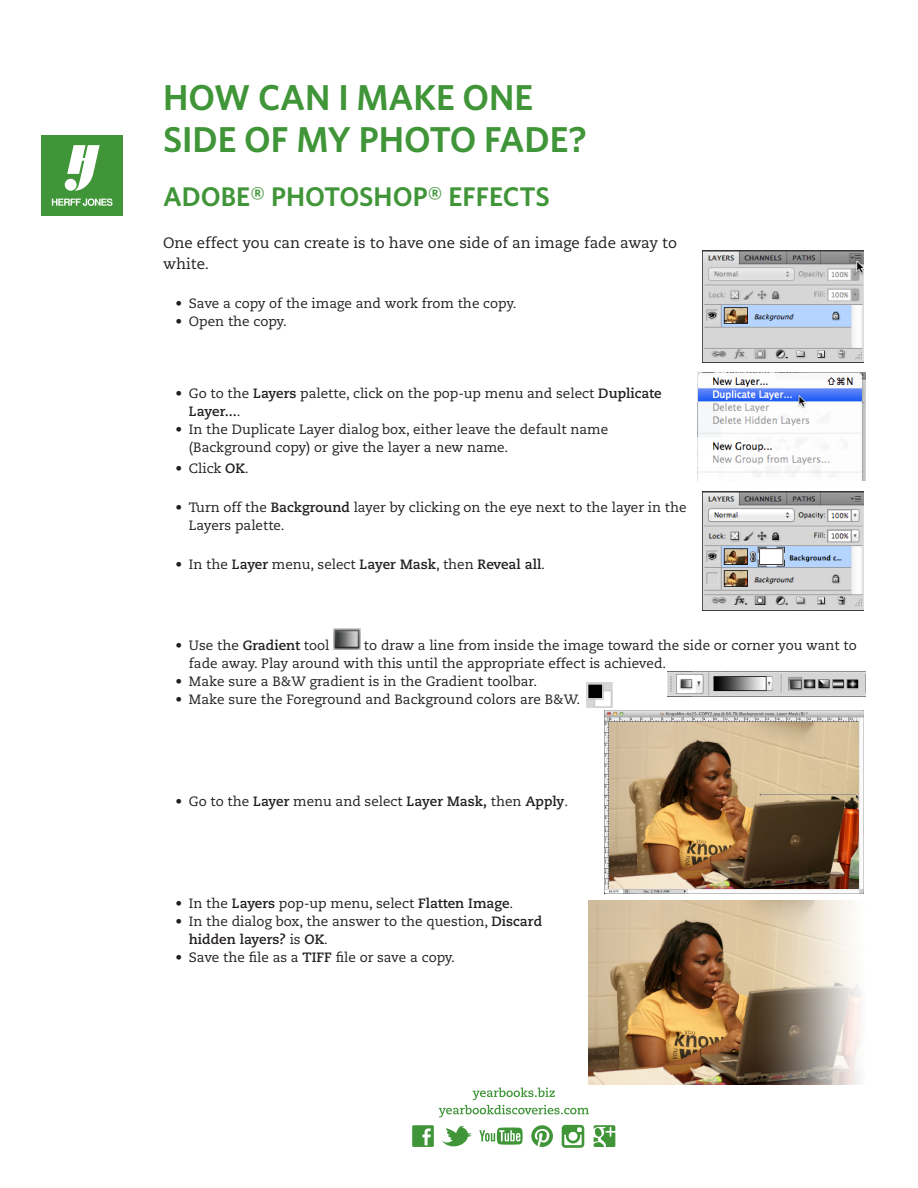
<style>
.page{position:relative;width:918px;height:1188px;background:#fff}
.page>*{position:absolute;margin:0;border:0;box-sizing:border-box;transform-origin:0 0}
.t1{font:600 36px "Whitney";color:#3f9537}
.t2{font:600 27px "Whitney";color:#3f9537}
.t3{font:15px/21px "Caecilia LT Std";color:#231f20}
.t4{font:13.5px/18px "Caecilia LT Std";color:#231f20}
.s1{font-weight:700}
</style>
<div class="page">
<svg style="left:439px;top:1087px;width:150px;height:30px"></svg>
<svg style="left:412px;top:1125px;width:22px;height:22px"></svg>
<svg style="left:479px;top:1128px;width:44px;height:17px"></svg>
<svg style="left:442px;top:1126px;width:30px;height:21px"></svg>
<svg style="left:531px;top:1125px;width:22px;height:22px"></svg>
<svg style="left:594px;top:1125px;width:21px;height:22px"></svg>
<svg style="left:562px;top:1125px;width:22px;height:23px"></svg>
<div style="left:42px;top:135px;width:81px;height:81px;background:#3f9537"></div>
<svg style="left:52px;top:198px;width:61px;height:8px"></svg>
<div style="left:65px;top:179px;width:12px;height:12px;background:#fff;border-radius:50%"></div>
<svg style="left:67px;top:145px;width:33px;height:46px"></svg>
<img style="left:333px;top:629px;width:27px;height:21px">
<img style="left:697px;top:372px;width:168px;height:109px">
<img style="left:668px;top:671px;width:198px;height:25px">
<img style="left:587px;top:682px;width:26px;height:26px">
<img style="left:605px;top:711px;width:259px;height:183px">
<img style="left:702px;top:250px;width:161px;height:113px">
<img style="left:702px;top:491px;width:161px;height:120px">
<img style="left:589px;top:901px;width:273px;height:183px">
<p class="t1" style="left:163px;top:73px;width:372px">HOW CAN I MAKE ONE</p>
<p class="t1" style="left:163px;top:115px;width:425px">SIDE OF MY PHOTO FADE?</p>
<p class="t2" style="left:163px;top:178px;width:388px">ADOBE® PHOTOSHOP® EFFECTS</p>
<p class="t3" style="left:163px;top:232px;width:515px">One effect you can create is to have one side of an image fade away to white.</p>
<p class="t4" style="left:175px;top:294px;width:343px">• Save a copy of the image and work from the copy.</p>
<p class="t4" style="left:175px;top:312px;width:113px">• Open the copy.</p>
<p class="t4" style="left:189px;top:384px;width:474px;text-indent:-14px">• Go to the <span class="s1">Layers</span> palette, click on the pop-up menu and select <span class="s1">Duplicate<br>Layer...</span>.</p>
<p class="t4" style="left:189px;top:420px;width:421px;text-indent:-14px">• In the Duplicate Layer dialog box, either leave the default name (Background copy) or give the layer a new name.</p>
<p class="t4" style="left:175px;top:459px;width:75px">• Click <span class="s1">OK</span>.</p>
<p class="t4" style="left:189px;top:498px;width:499px;text-indent:-14px">• Turn off the <span class="s1">Background</span> layer by clicking on the eye next to the layer in the<br>Layers palette.</p>
<p class="t4" style="left:175px;top:555px;width:371px">• In the <span class="s1">Layer</span> menu, select <span class="s1">Layer Mask</span>, then <span class="s1">Reveal all</span>.</p>
<p class="t4" style="left:175px;top:636px;width:155px">• Use the <span class="s1">Gradient</span> tool</p>
<p class="t4" style="left:189px;top:636px;width:669px;text-indent:175px">to draw a line from inside the image toward the side or corner you want to fade away. Play around with this until the appropriate effect is achieved.</p>
<p class="t4" style="left:175px;top:672px;width:363px">• Make sure a B&amp;W gradient is in the Gradient toolbar.</p>
<p class="t4" style="left:175px;top:690px;width:406px">• Make sure the Foreground and Background colors are B&amp;W.</p>
<p class="t4" style="left:175px;top:792px;width:394px">• Go to the <span class="s1">Layer</span> menu and select <span class="s1">Layer Mask,</span> then <span class="s1">Apply</span>.</p>
<p class="t4" style="left:175px;top:894px;width:339px">• In the <span class="s1">Layers</span> pop-up menu, select <span class="s1">Flatten Image</span>.</p>
<p class="t4" style="left:189px;top:912px;width:355px;text-indent:-14px">• In the dialog box, the answer to the question, <span class="s1">Discard hidden layers?</span> is <span class="s1">OK</span>.</p>
<p class="t4" style="left:175px;top:948px;width:281px">• Save the file as a <span class="s1">TIFF</span> file or save a copy.</p>
</div>
